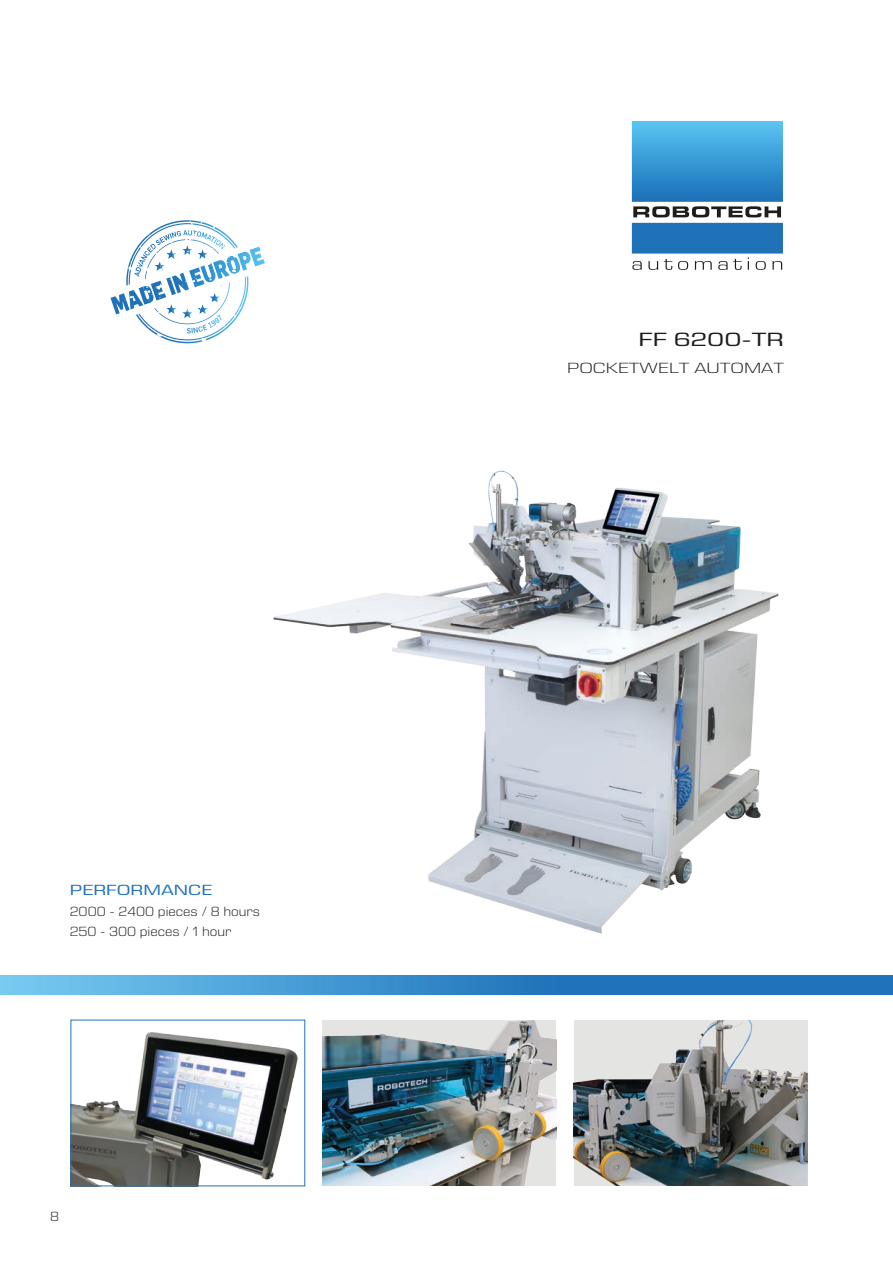
<style>
.page{position:relative;width:893px;height:1263px;background:#fff}
.page>*{position:absolute;margin:0;border:0;box-sizing:border-box;transform-origin:0 0}
.t1{font:19.5px "Eurostile Next LT Pro";color:#1d1d1b;scale:1.41 1}
.t2{font:300 15px "Eurostile Next LT Pro";color:#1d1d1b;scale:1.35 1}
.t3{font:15px "Eurostile Next LT Pro";color:#2273b9;scale:1.35 1}
.t4{font:300 13.5px/19.5px "Eurostile Next LT Pro";color:#1d1d1b;scale:1.1 1}
</style>
<div class="page">
<img style="left:273px;top:470px;width:506px;height:464px">
<img style="left:322px;top:1020px;width:234px;height:166px">
<img style="left:574px;top:1020px;width:233px;height:166px">
<img style="left:71px;top:1032px;width:234px;height:155px">
<svg style="left:0;top:976px;width:893px;height:19px"></svg>
<svg style="left:632px;top:121px;width:151px;height:149px"></svg>
<svg style="left:110px;top:220px;width:155px;height:123px"></svg>
<p class="t3" style="left:70px;top:882px;width:107px">PERFORMANCE</p>
<p class="t4" style="left:70px;top:902px;width:174px">2000 - 2400 pieces / 8 hours<br>250 - 300 pieces / 1 hour</p>
<p class="t4" style="left:50px;top:1207px;width:10px">8</p>
<h1 class="t1" style="left:638px;top:329px;width:105px">FF 6200-TR</h1>
<p class="t2" style="left:567px;top:360px;width:162px">POCKETWELT AUTOMAT</p>
</div>
